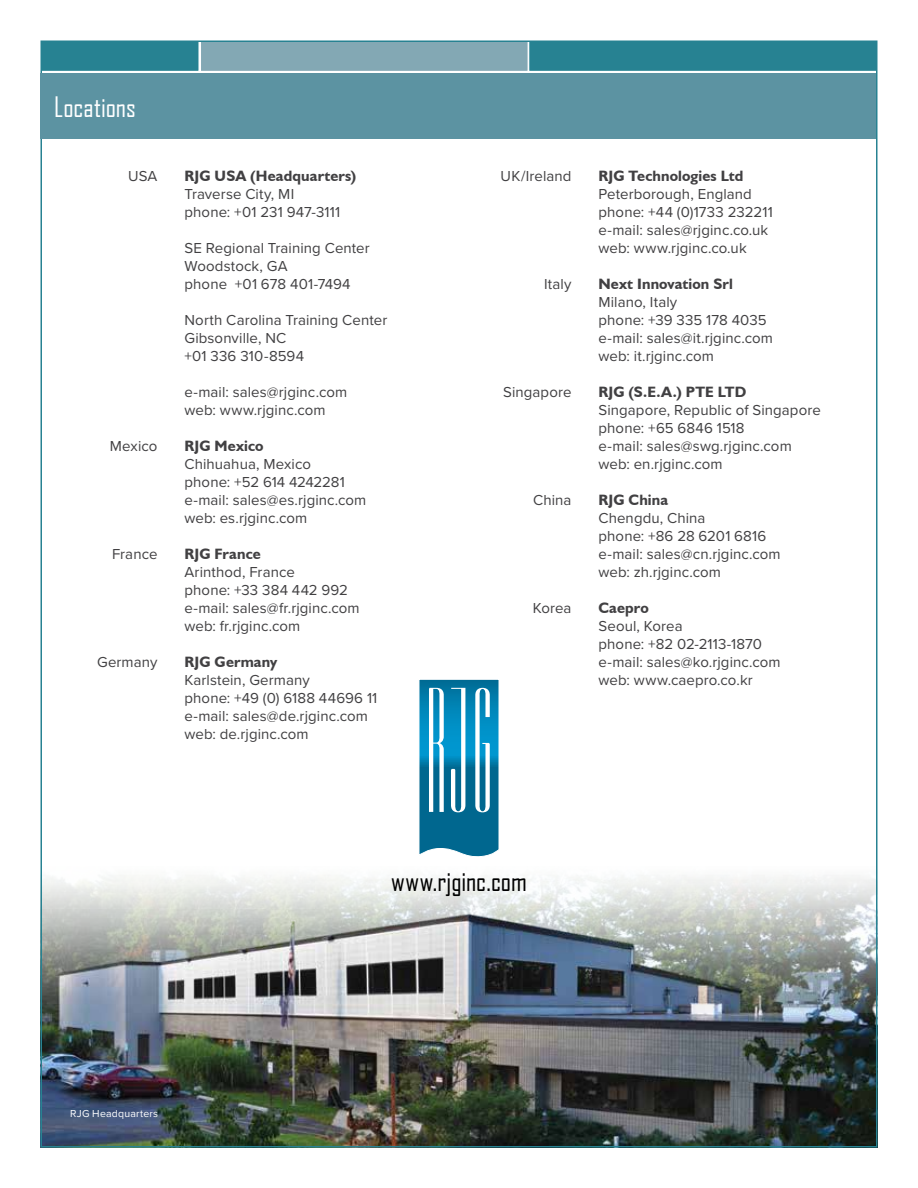
<style>
.page{position:relative;width:918px;height:1188px;background:#fff}
.page>*{position:absolute;margin:0;border:0;box-sizing:border-box;transform-origin:0 0}
.t1{font:27px "Agency FB";color:#000}
.t2{font:27px "Agency FB";color:#fff}
.t3{font:15px/18px "Proxima Nova";letter-spacing:.005em;color:#414042}
.t4{font:700 15px "Humanist 521 BT";letter-spacing:.01em;color:#414042}
.t5{font:10.5px "Proxima Nova";letter-spacing:.02em;color:#fff}
</style>
<div class="page">
<img style="left:43px;top:875px;width:832px;height:270px">
<svg style="left:43px;top:43px;width:832px;height:28px;background:#4d92a0"></svg>
<svg style="left:419px;top:679px;width:80px;height:178px"></svg>
<div style="left:40px;top:74px;width:836px;height:66px;background:#5c93a2"></div>
<h1 class="t2" style="left:54px;top:90px;width:83px">Locations</h1>
<p class="t3" style="left:128px;top:166px;width:31px">USA</p>
<p class="t4" style="left:184px;top:166px;width:173px">RJG USA (Headquarters)</p>
<p class="t3" style="left:184px;top:184px;width:157px">Traverse City, MI phone: +01 231 947-3111</p>
<p class="t3" style="left:184px;top:238px;width:187px">SE Regional Training Center<br>Woodstock, GA<br>phone +01 678 401-7494</p>
<p class="t3" style="left:184px;top:310px;width:204px">North Carolina Training Center<br>Gibsonville, NC<br>+01 336 310-8594</p>
<p class="t3" style="left:184px;top:382px;width:164px">e-mail: sales@rjginc.com web: www.rjginc.com</p>
<p class="t3" style="left:110px;top:436px;width:49px">Mexico</p>
<p class="t4" style="left:184px;top:436px;width:81px">RJG Mexico</p>
<p class="t3" style="left:184px;top:454px;width:183px">Chihuahua, Mexico<br>phone: +52 614 4242281 e-mail: sales@es.rjginc.com web: es.rjginc.com</p>
<p class="t3" style="left:112px;top:544px;width:47px">France</p>
<p class="t4" style="left:184px;top:544px;width:78px">RJG France</p>
<p class="t3" style="left:184px;top:562px;width:177px">Arinthod, France<br>phone: +33 384 442 992 e-mail: sales@fr.rjginc.com web: fr.rjginc.com</p>
<p class="t3" style="left:97px;top:652px;width:62px">Germany</p>
<p class="t4" style="left:184px;top:652px;width:94px">RJG Germany</p>
<p class="t3" style="left:184px;top:670px;width:194px">Karlstein, Germany<br>phone: +49 (0) 6188 44696 11 e-mail: sales@de.rjginc.com web: de.rjginc.com</p>
<p class="t3" style="left:501px;top:166px;width:72px">UK/Ireland</p>
<p class="t4" style="left:598px;top:166px;width:146px">RJG Technologies Ltd</p>
<p class="t3" style="left:598px;top:184px;width:176px">Peterborough, England phone: +44 (0)1733 232211 e-mail: sales@rjginc.co.uk web: www.rjginc.co.uk</p>
<p class="t3" style="left:544px;top:274px;width:29px">Italy</p>
<p class="t4" style="left:598px;top:274px;width:136px">Next Innovation Srl</p>
<p class="t3" style="left:598px;top:292px;width:176px">Milano, Italy<br>phone: +39 335 178 4035 e-mail: sales@it.rjginc.com web: it.rjginc.com</p>
<p class="t3" style="left:503px;top:382px;width:70px">Singapore</p>
<p class="t4" style="left:598px;top:382px;width:149px">RJG (S.E.A.) PTE LTD</p>
<p class="t3" style="left:598px;top:400px;width:224px">Singapore, Republic of Singapore phone: +65 6846 1518<br>e-mail: sales@swg.rjginc.com web: en.rjginc.com</p>
<p class="t3" style="left:533px;top:490px;width:40px">China</p>
<p class="t4" style="left:598px;top:490px;width:71px">RJG China</p>
<p class="t3" style="left:598px;top:508px;width:184px">Chengdu, China<br>phone: +86 28 6201 6816 e-mail: sales@cn.rjginc.com web: zh.rjginc.com</p>
<p class="t3" style="left:533px;top:598px;width:40px">Korea</p>
<p class="t4" style="left:598px;top:598px;width:52px">Caepro</p>
<p class="t3" style="left:598px;top:616px;width:184px">Seoul, Korea<br>phone: +82 02-2113-1870 e-mail: sales@ko.rjginc.com web: www.caepro.co.kr</p>
<p class="t5" style="left:70px;top:1106px;width:89px">RJG Headquarters</p>
<h1 class="t1" style="left:391px;top:864px;width:137px">www.rjginc.com</h1>
</div>
